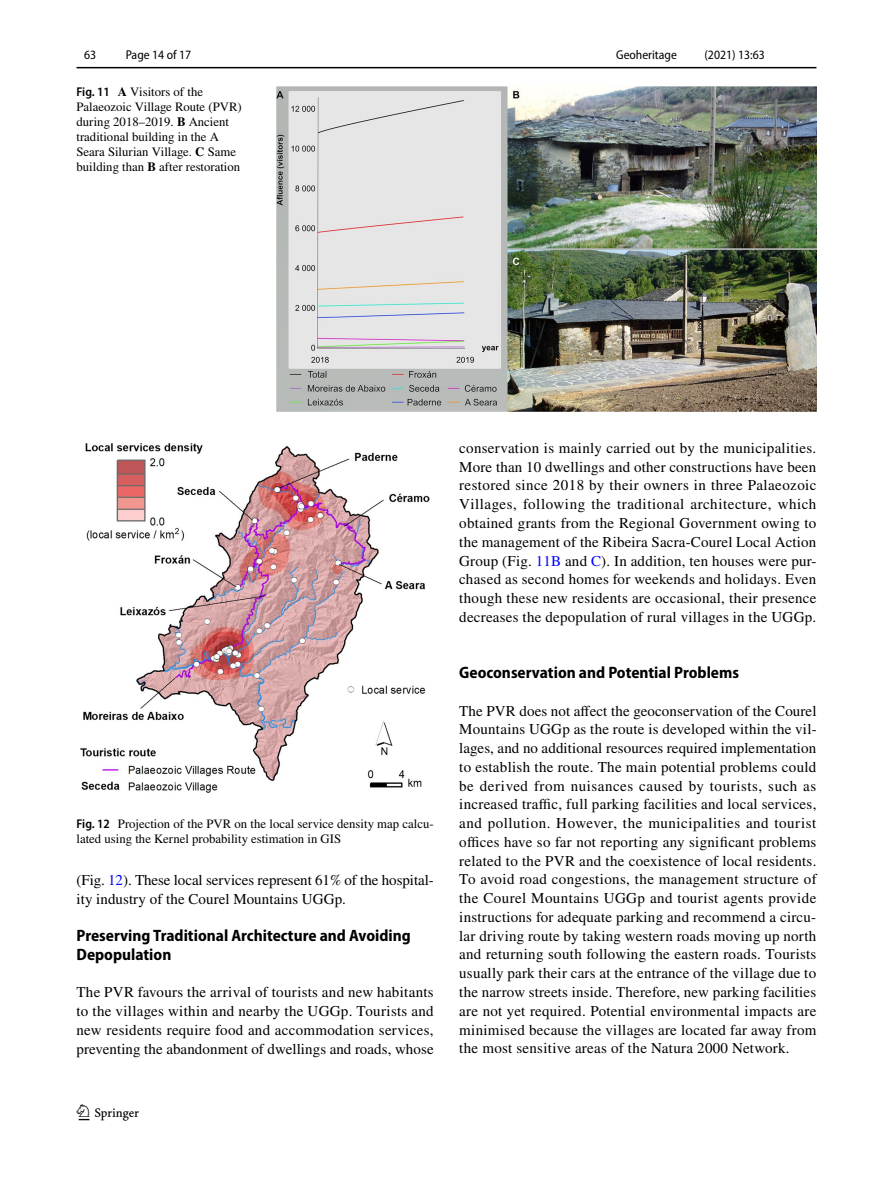
<style>
.page{position:relative;width:893px;height:1187px;background:#fff}
.page>*{position:absolute;margin:0;border:0;box-sizing:border-box;transform-origin:0 0}
.t1{font:22.5px "Springnew Regular 2";color:#000}
.t2{font:700 semi-condensed 16.5px/18.8px "Myriad Pro";color:#000}
.t3{font:15px/18.8px "STIX";letter-spacing:.005em;color:#000;text-align:justify}
.t4{font:12.75px/15px "STIX";color:#000}
.t5{font:semi-condensed 12.75px "Myriad Pro";color:#000}
.s1{font-family:"Myriad Pro";font-weight:600;font-stretch:semi-condensed}
.s2{font-weight:700}
.s3{color:#00f}
</style>
<div class="page">
<hr style="left:77px;top:67px;width:739px;height:1px;background:#000">
<img style="left:276px;top:87px;width:540px;height:324px">
<img style="left:81px;top:443px;width:348px;height:349px">
<p class="t5" style="left:84px;top:48px;width:14px">63</p>
<p class="t5" style="left:126px;top:48px;width:67px">Page 14 of 17</p>
<p class="t4" style="left:77px;top:85px;width:167px"><span class="s1">Fig. 11</span> <span class="s2">A</span> Visitors of the<br>Palaeozoic Village Route (PVR) during 2018–2019. <span class="s2">B</span> Ancient traditional building in the A<br>Seara Silurian Village. <span class="s2">C</span> Same building than <span class="s2">B</span> after restoration</p>
<p class="t5" style="left:616px;top:48px;width:62px">Geoheritage</p>
<p class="t5" style="left:704px;top:48px;width:62px">(2021) 13:63</p>
<p class="t4" style="left:77px;top:816px;width:359px"><span class="s1">Fig. 12</span> Projection of the PVR on the local service density map calcu&shy;lated using the Kernel probability estimation in GIS</p>
<p class="t3" style="left:77px;top:871px;width:359px">(Fig. <span class="s3">12</span>). These local services represent 61% of the hospital&shy;ity industry of the Courel Mountains UGGp.</p>
<p class="t2" style="left:77px;top:926px;width:336px">Preserving Traditional Architecture and Avoiding<br>Depopulation</p>
<p class="t3" style="left:77px;top:983px;width:359px">The PVR favours the arrival of tourists and new habitants to the villages within and nearby the UGGp. Tourists and new residents require food and accommodation services, preventing the abandonment of dwellings and roads, whose</p>
<h1 class="t1" style="left:79px;top:1104px;width:62px">1 3</h1>
<p class="t3" style="left:459px;top:439px;width:359px">conservation is mainly carried out by the municipalities.<br>More than 10 dwellings and other constructions have been restored since 2018 by their owners in three Palaeozoic Villages, following the traditional architecture, which obtained grants from the Regional Government owing to the management of the Ribeira Sacra-Courel Local Action Group (Fig. <span class="s3">11B</span> and <span class="s3">C</span>). In addition, ten houses were pur&shy;chased as second homes for weekends and holidays. Even though these new residents are occasional, their presence decreases the depopulation of rural villages in the UGGp.</p>
<p class="t2" style="left:459px;top:663px;width:281px">Geoconservation and Potential Problems</p>
<p class="t3" style="left:459px;top:702px;width:359px">The PVR does not affect the geoconservation of the Courel Mountains UGGp as the route is developed within the vil&shy;lages, and no additional resources required implementation to establish the route. The main potential problems could be derived from nuisances caused by tourists, such as increased traffic, full parking facilities and local services, and pollution. However, the municipalities and tourist offices have so far not reporting any significant problems related to the PVR and the coexistence of local residents.<br>To avoid road congestions, the management structure of the Courel Mountains UGGp and tourist agents provide instructions for adequate parking and recommend a circu&shy;lar driving route by taking western roads moving up north and returning south following the eastern roads. Tourists usually park their cars at the entrance of the village due to the narrow streets inside. Therefore, new parking facilities are not yet required. Potential environmental impacts are minimised because the villages are located far away from the most sensitive areas of the Natura 2000 Network.</p>
</div>
